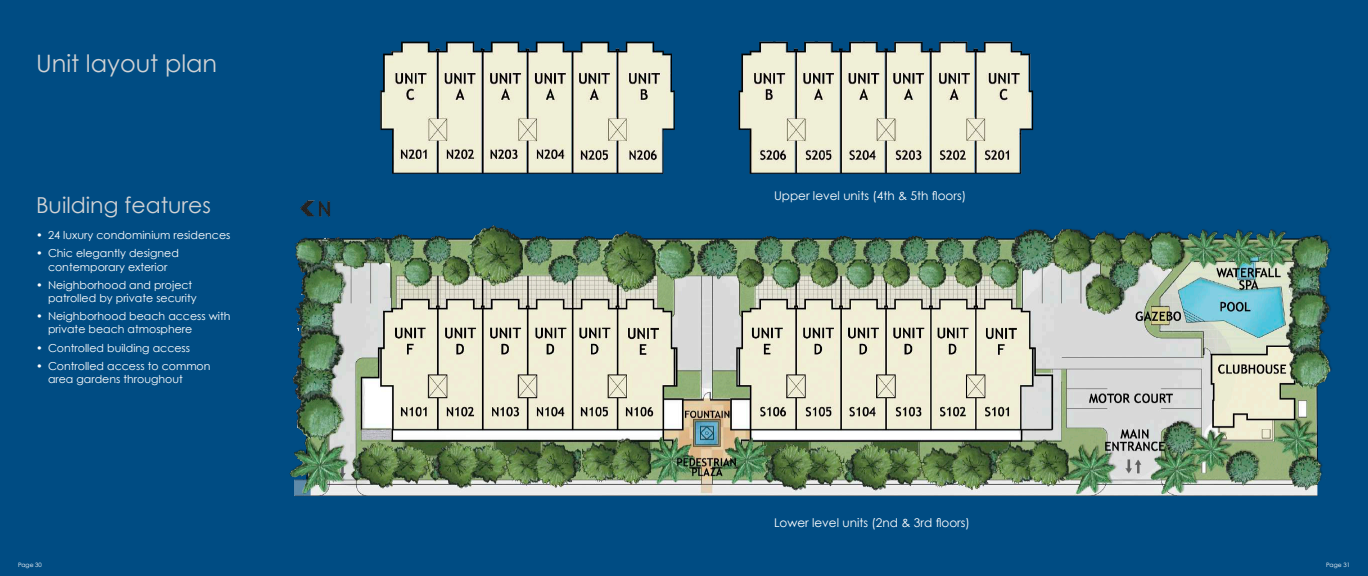
<style>
.page{position:relative;width:1368px;height:576px;background:#004c83}
.page>*{position:absolute;margin:0;border:0;box-sizing:border-box;transform-origin:0 0}
.t1{font:24px "Century Gothic";color:#d1d2d4}
.t2{font:22px "Century Gothic";color:#d1d2d4}
.t3{font:12px "Century Gothic";color:#fff}
.t4{font:11px/13.2px "Century Gothic";color:#fff}
.t5{font:6px "Century Gothic";color:#fff}
</style>
<div class="page">
<img style="left:289px;top:206px;width:1043px;height:291px">
<img style="left:302px;top:41px;width:732px;height:165px">
<h1 class="t1" style="left:36px;top:47px;width:183px">Unit layout plan</h1>
<h2 class="t2" style="left:36px;top:189px;width:177px">Building features</h2>
<p class="t3" style="left:774px;top:187px;width:194px">Upper level units (4th &amp; 5th floors)</p>
<p class="t4" style="left:36px;top:229px;width:196px">• 24 luxury condominium residences</p>
<p class="t4" style="left:36px;top:247px;width:144px;text-align:center">• Chic elegantly designed contemporary exterior</p>
<p class="t4" style="left:48px;top:278px;width:150px;text-indent:-12px">• Neighborhood and project patrolled by private security</p>
<p class="t4" style="left:48px;top:310px;width:184px;text-indent:-12px">• Neighborhood beach access with private beach atmosphere</p>
<p class="t4" style="left:36px;top:341px;width:156px">• Controlled building access</p>
<p class="t4" style="left:48px;top:359px;width:164px;text-indent:-12px">• Controlled access to common area gardens throughout</p>
<p class="t3" style="left:774px;top:515px;width:197px">Lower level units (2nd &amp; 3rd floors)</p>
<p class="t5" style="left:18px;top:560px;width:25px">Page 30</p>
<p class="t5" style="left:1326px;top:560px;width:25px">Page 31</p>
</div>
